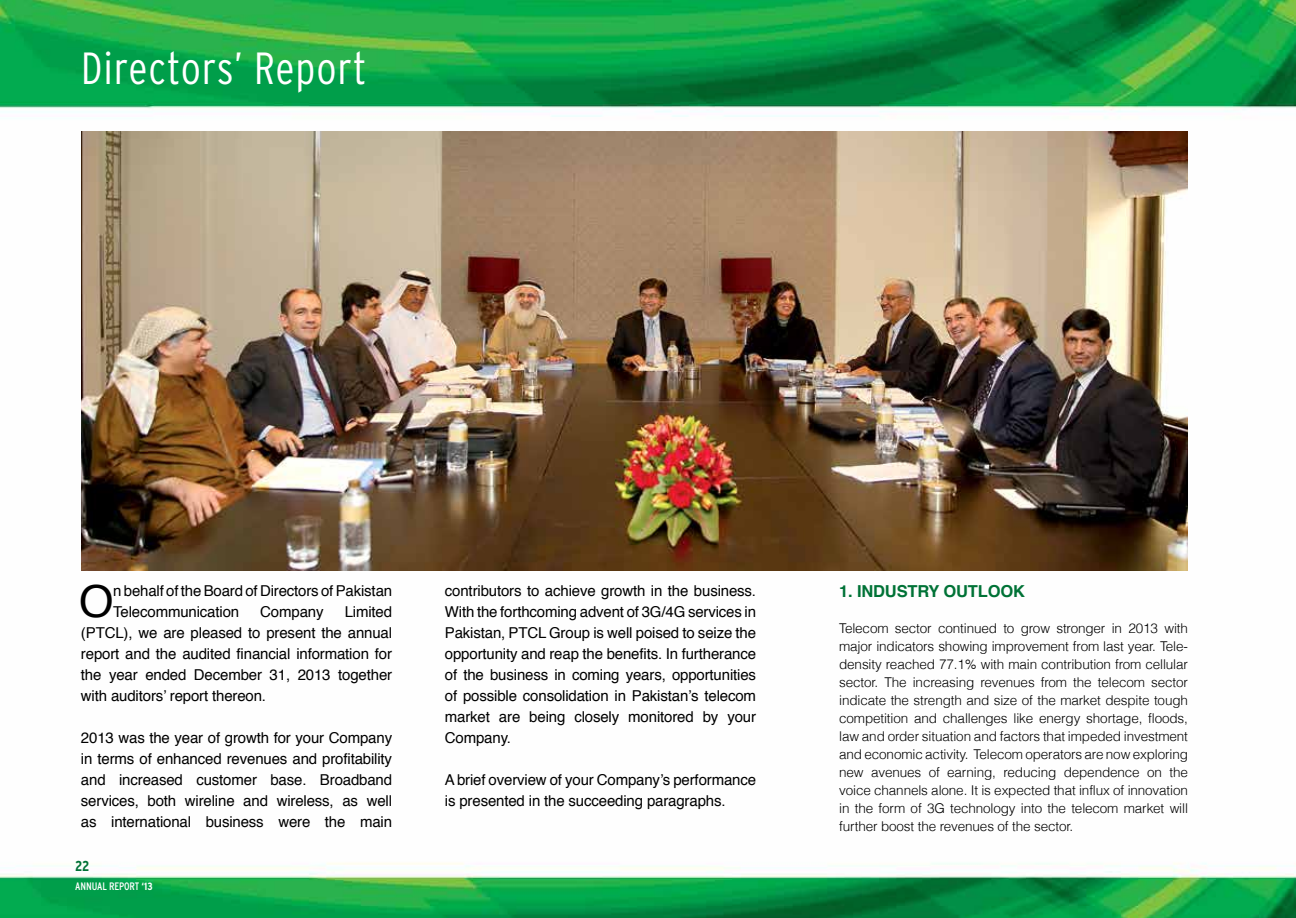
<style>
.page{position:relative;width:1296px;height:918px;background:#fff}
.page>*{position:absolute;margin:0;border:0;box-sizing:border-box;transform-origin:0 0}
.t1{font:300 condensed 45px "Interstate";letter-spacing:.02em;color:#fff}
.t2{font:44.25px "Helvetica";color:#000}
.t3{font:700 16.5px "Helvetica";letter-spacing:-.01em;color:#007236}
.t4{font:15px/21px "Helvetica";letter-spacing:-.01em;color:#000;text-align:justify}
.t5{font:700 condensed 14.4px "Interstate";color:#007236}
.t6{font:300 13.5px/18px "Helvetica";letter-spacing:-.01em;color:#000;text-align:justify}
.t7{font:condensed 10.8px "Interstate";letter-spacing:-.01em;color:#fff}
.s1{font-weight:700;font-size:10.5px}
</style>
<div class="page">
<img style="left:0;top:0;width:1296px;height:918px">
<img style="left:81px;top:132px;width:1107px;height:438px">
<h1 class="t1" style="left:81px;top:43px;width:287px">Directors’ Report</h1>
<h2 class="t2" style="left:79px;top:567px;width:36px">O</h2>
<p class="t4" style="left:113px;top:580px;width:280px">n behalf of the Board of Directors of Pakistan<br>Telecommunication</p>
<p class="t4" style="left:260px;top:601px;width:65px">Company</p>
<p class="t4" style="left:81px;top:601px;width:313px;text-indent:264px">Limited (PTCL), we are pleased to present the annual report and the audited financial information for the year ended December 31, 2013 together with auditors’ report thereon.</p>
<p class="t4" style="left:81px;top:727px;width:313px">2013 was the year of growth for your Company in terms of enhanced revenues and profitability and increased customer base. Broadband services, both wireline and wireless, as well as international business were the main</p>
<p class="t5" style="left:75px;top:858px;width:16px">22</p>
<p class="t7" style="left:75px;top:880px;width:79px">ANNUAL REPORT <span class="s1">‘13</span></p>
<p class="t4" style="left:445px;top:580px;width:313px">contributors to achieve growth in the business.<br>With the forthcoming advent of 3G/4G services in Pakistan, PTCL Group is well poised to seize the opportunity and reap the benefits. In furtherance of the business in coming years, opportunities of possible consolidation in Pakistan’s telecom market are being closely monitored by your Company.</p>
<p class="t4" style="left:445px;top:769px;width:313px">Abrief overview of your Company’s performance is presented in the succeeding paragraphs.</p>
<p class="t3" style="left:839px;top:578px;width:70px">1. INDUSTRY</p>
<p class="t3" style="left:944px;top:578px;width:37px">OUTLOOK</p>
<p class="t6" style="left:839px;top:618px;width:350px">Telecom sector continued to grow stronger in 2013 with major indicators showing improvement from last year. Tele&shy;density reached 77.1% with main contribution from cellular sector. The increasing revenues from the telecom sector indicate the strength and size of the market despite tough competition and challenges like energy shortage, floods, law and order situation and factors that impeded investment and economic activity. Telecom operators are now exploring new avenues of earning, reducing dependence on the voice channels alone. It is expected that influx of innovation in the form of 3G technology into the telecom market will further boost the revenues of the sector.</p>
</div>
